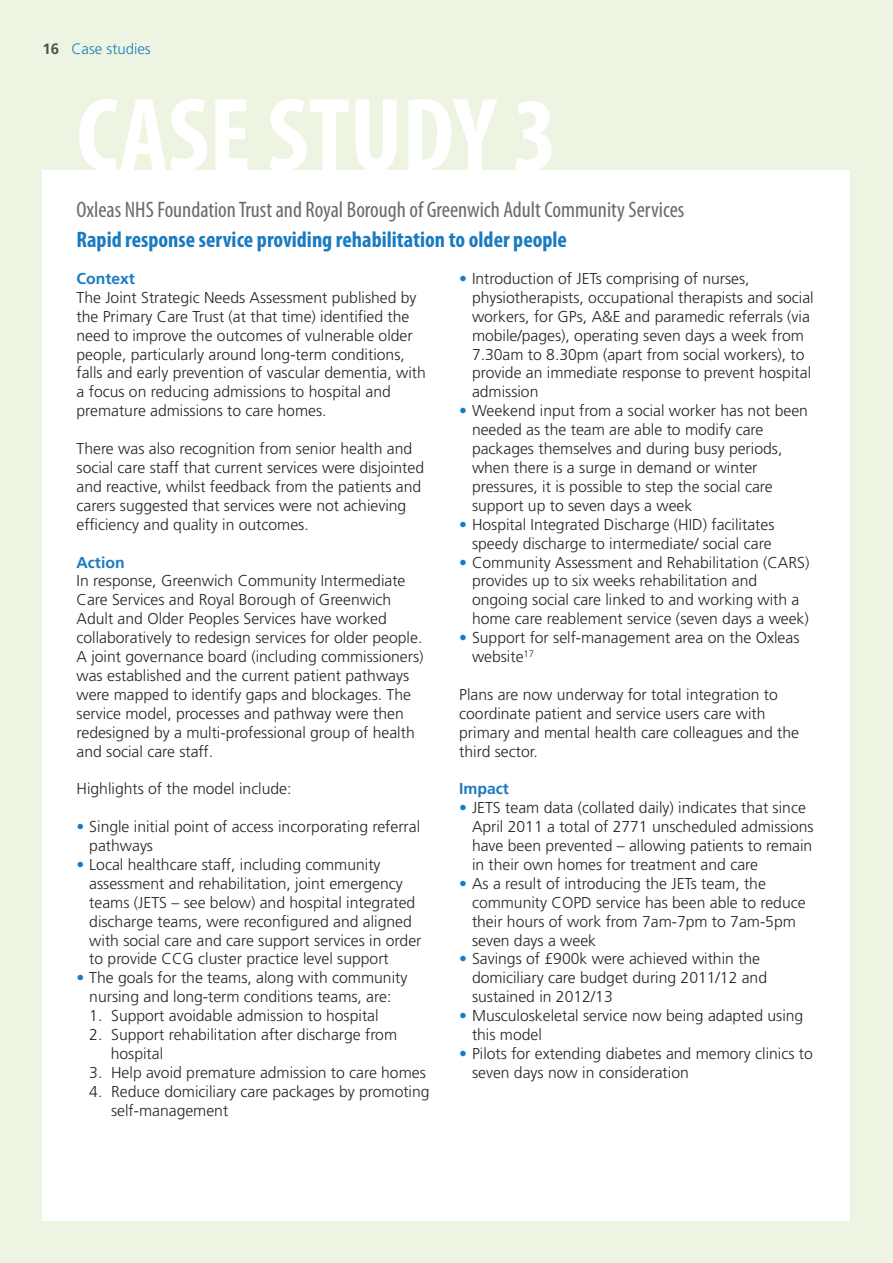
<style>
.page{position:relative;width:893px;height:1263px;background:#edf5e2}
.page>*{position:absolute;margin:0;border:0;box-sizing:border-box;transform-origin:0 0}
.t1{font:700 condensed 105px "Myriad Pro";color:#fff}
.t2{font:condensed 22.5px "Myriad Pro";color:#6c6a69}
.t3{font:700 condensed 22.5px "Myriad Pro";color:#1a7bc1}
.t4{font:300 15.75px/18.9px "Frutiger";color:#272627}
.t5{font:700 15.75px "Frutiger";color:#1a7bc1}
.t6{font:300 15px "Frutiger";color:#1a7bc1}
.s1{font-weight:700;color:#4f4f50}
.s2{color:#1a7bc1}
</style>
<div class="page">
<div style="left:43px;top:170px;width:807px;height:1050px;background:#fff"></div>
<p class="t6" style="left:43px;top:43px;width:110px"><span class="s1">16</span> Case studies</p>
<h1 class="t1" style="left:77px;top:98px;width:483px">CASE STUDY 3</h1>
<h2 class="t2" style="left:77px;top:201px;width:609px">Oxleas NHS Foundation Trust and Royal Borough of Greenwich Adult Community Services</h2>
<h2 class="t3" style="left:77px;top:231px;width:492px">Rapid response service providing rehabilitation to older people</h2>
<p class="t5" style="left:77px;top:272px;width:60px">Context</p>
<p class="t4" style="left:77px;top:289px;width:351px">The Joint Strategic Needs Assessment published by the Primary Care Trust (at that time) identified the need to improve the outcomes of vulnerable older people, particularly around long-term conditions, falls and early prevention of vascular dementia, with a focus on reducing admissions to hospital and premature admissions to care homes.</p>
<p class="t4" style="left:77px;top:440px;width:349px">There was also recognition from senior health and social care staff that current services were disjointed and reactive, whilst feedback from the patients and carers suggested that services were not achieving efficiency and quality in outcomes.</p>
<p class="t5" style="left:77px;top:556px;width:50px">Action</p>
<p class="t4" style="left:77px;top:573px;width:348px">In response, Greenwich Community Intermediate Care Services and Royal Borough of Greenwich Adult and Older Peoples Services have worked collaboratively to redesign services for older people.<br>A joint governance board (including commissioners) was established and the current patient pathways were mapped to identify gaps and blockages. The service model, processes and pathway were then redesigned by a multi-professional group of health and social care staff.</p>
<p class="t4" style="left:77px;top:781px;width:217px">Highlights of the model include:</p>
<p class="t4" style="left:89px;top:818px;width:332px;text-indent:-13px"><span class="s2">•</span> Single initial point of access incorporating referral pathways</p>
<p class="t4" style="left:89px;top:856px;width:334px;text-indent:-13px"><span class="s2">•</span> Local healthcare staff, including community assessment and rehabilitation, joint emergency teams (JETS – see below) and hospital integrated discharge teams, were reconfigured and aligned with social care and care support services in order to provide CCG cluster practice level support</p>
<p class="t4" style="left:77px;top:970px;width:332px;text-align:center"><span class="s2">•</span> The goals for the teams, along with community nursing and long-term conditions teams, are:</p>
<p class="t4" style="left:89px;top:1007px;width:291px">1. Support avoidable admission to hospital</p>
<p class="t4" style="left:111px;top:1026px;width:288px;text-indent:-21px">2. Support rehabilitation after discharge from hospital</p>
<p class="t4" style="left:89px;top:1064px;width:338px">3. Help avoid premature admission to care homes</p>
<p class="t4" style="left:111px;top:1083px;width:320px;text-indent:-22px">4. Reduce domiciliary care packages by promoting self-management</p>
<p class="t4" style="left:472px;top:270px;width:343px;text-indent:-13px"><span class="s2">•</span> Introduction of JETs comprising of nurses, physiotherapists, occupational therapists and social workers, for GPs, A&amp;E and paramedic referrals (via mobile/pages), operating seven days a week from 7.30am to 8.30pm (apart from social workers), to provide an immediate response to prevent hospital admission</p>
<p class="t4" style="left:472px;top:403px;width:337px;text-indent:-13px"><span class="s2">•</span> Weekend input from a social worker has not been needed as the team are able to modify care packages themselves and during busy periods, when there is a surge in demand or winter pressures, it is possible to step the social care support up to seven days a week</p>
<p class="t4" style="left:459px;top:516px;width:317px;text-align:right"><span class="s2">•</span> Hospital Integrated Discharge (HID) facilitates speedy discharge to intermediate/ social care</p>
<p class="t4" style="left:472px;top:554px;width:339px;text-indent:-13px"><span class="s2">•</span> Community Assessment and Rehabilitation (CARS) provides up to six weeks rehabilitation and ongoing social care linked to and working with a home care reablement service (seven days a week)</p>
<p class="t4" style="left:472px;top:629px;width:329px;text-indent:-13px"><span class="s2">•</span> Support for self-management area on the Oxleas website<sup>17</sup></p>
<p class="t4" style="left:459px;top:686px;width:341px">Plans are now underway for total integration to coordinate patient and service users care with primary and mental health care colleagues and the third sector.</p>
<p class="t5" style="left:459px;top:782px;width:51px">Impact</p>
<p class="t4" style="left:472px;top:799px;width:343px;text-indent:-13px"><span class="s2">•</span> JETS team data (collated daily) indicates that since April 2011 a total of 2771 unscheduled admissions have been prevented – allowing patients to remain in their own homes for treatment and care</p>
<p class="t4" style="left:472px;top:875px;width:335px;text-indent:-13px"><span class="s2">•</span> As a result of introducing the JETs team, the community COPD service has been able to reduce their hours of work from 7am-7pm to 7am-5pm seven days a week</p>
<p class="t4" style="left:472px;top:951px;width:297px;text-indent:-13px"><span class="s2">•</span> Savings of £900k were achieved within the domiciliary care budget during 2011/12 and sustained in 2012/13</p>
<p class="t4" style="left:472px;top:1007px;width:333px;text-indent:-13px"><span class="s2">•</span> Musculoskeletal service now being adapted using this model</p>
<p class="t4" style="left:472px;top:1045px;width:342px;text-indent:-13px"><span class="s2">•</span> Pilots for extending diabetes and memory clinics to seven days now in consideration</p>
</div>
